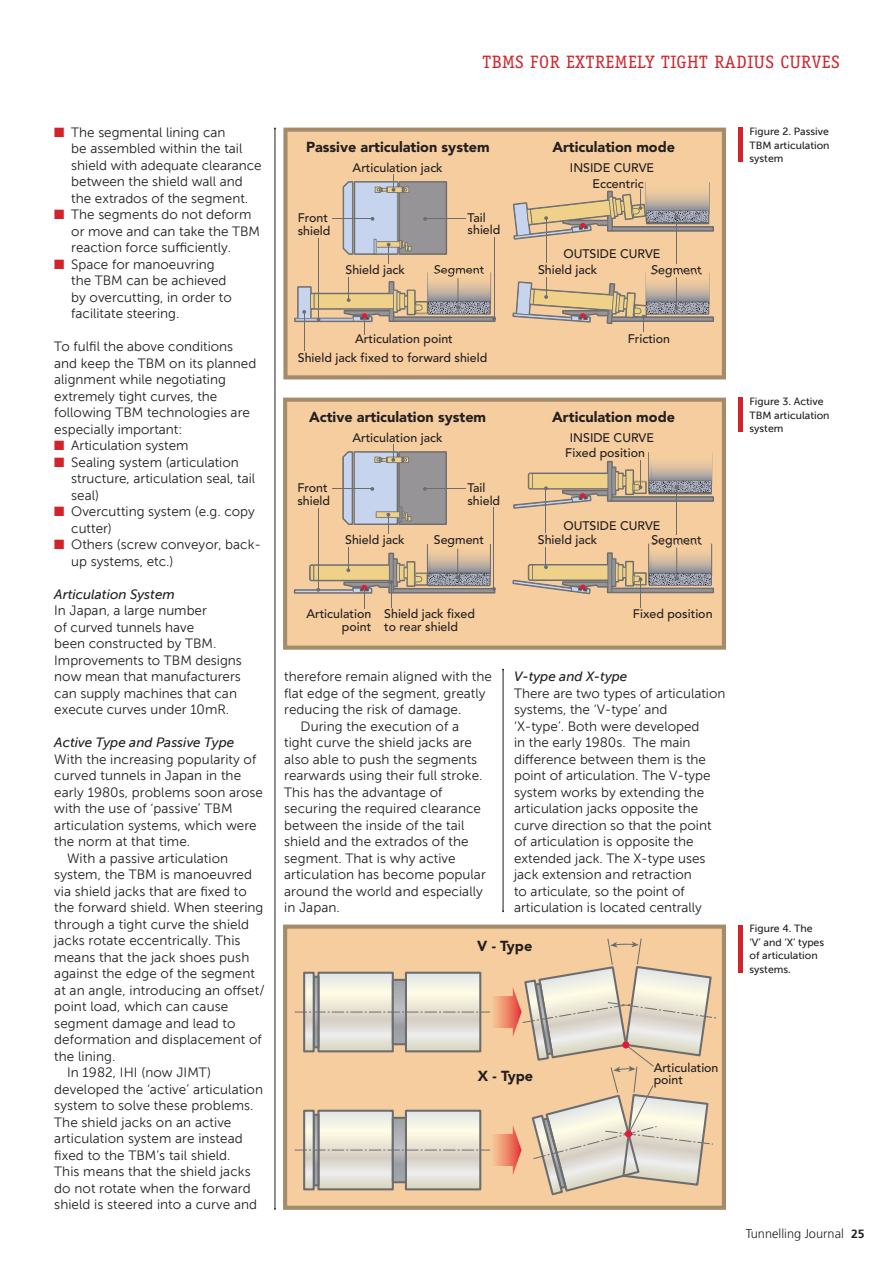
<style>
.page{position:relative;width:893px;height:1263px;background:#fff}
.page>*{position:absolute;margin:0;border:0;box-sizing:border-box;transform-origin:0 0}
.t1{font:18px "Officina Serif";letter-spacing:.03em;color:#d1232a}
.t2{font:900 14.4px "Avenir";color:#231f20}
.t3{font:13.5px/16.5px "Museo Sans 300";color:#231f20}
.t4{font:italic 13.5px "Museo Sans 500";color:#231f20}
.t5{font:300 12.75px "Frutiger";color:#231f20}
.t6{font:500 12.45px/12.5px "Avenir";color:#231f20}
.t7{font:500 12.3px/12.3px "Avenir";color:#231f20}
.t8{font:10.5px/13.5px "Museo Sans 500";color:#231f20}
.s1{color:#d1232a}
.s2{font-weight:700;font-size:12px}
</style>
<div class="page">
<hr style="left:275px;top:128px;width:1px;height:1081px;background:#231f20">
<hr style="left:503px;top:670px;width:1px;height:241px;background:#231f20">
<svg style="left:283px;top:128px;width:443px;height:251px;background:#eec799"></svg>
<hr style="left:332px;top:219px;width:41px;height:1px;background:#6c6d70">
<hr style="left:425px;top:219px;width:41px;height:1px;background:#6c6d70">
<hr style="left:318px;top:238px;width:1px;height:82px;background:#6c6d70">
<svg style="left:343px;top:174px;width:104px;height:90px;background:#b5b1b1"></svg>
<svg style="left:512px;top:277px;width:202px;height:55px;background:#d7bb96"></svg>
<hr style="left:546px;top:218px;width:1px;height:45px;background:#6c6d70">
<svg style="left:513px;top:182px;width:201px;height:58px;background:#d7bc98"></svg>
<hr style="left:304px;top:312px;width:1px;height:39px;background:#6c6d70">
<hr style="left:494px;top:237px;width:1px;height:82px;background:#6c6d70">
<svg style="left:294px;top:277px;width:202px;height:58px;background:#d5ba95"></svg>
<img style="left:646px;top:211px;width:64px;height:104px">
<img style="left:427px;top:272px;width:64px;height:43px">
<svg style="left:283px;top:398px;width:443px;height:252px;background:#edc799"></svg>
<hr style="left:332px;top:489px;width:40px;height:1px;background:#6c6d70">
<hr style="left:425px;top:489px;width:40px;height:1px;background:#6c6d70">
<hr style="left:318px;top:508px;width:1px;height:82px;background:#6c6d70">
<svg style="left:512px;top:544px;width:202px;height:63px;background:#dabc94"></svg>
<svg style="left:342px;top:444px;width:105px;height:90px;background:#b5b1b0"></svg>
<hr style="left:546px;top:488px;width:1px;height:45px;background:#6c6d70">
<svg style="left:513px;top:452px;width:201px;height:57px;background:#d8bb95"></svg>
<hr style="left:494px;top:507px;width:1px;height:82px;background:#6c6d70">
<svg style="left:294px;top:544px;width:202px;height:64px;background:#dabc94"></svg>
<img style="left:649px;top:481px;width:62px;height:104px">
<img style="left:427px;top:544px;width:63px;height:42px">
<div style="left:738px;top:128px;width:5px;height:34px;background:#d1232a"></div>
<div style="left:738px;top:398px;width:5px;height:34px;background:#d1232a"></div>
<div style="left:738px;top:924px;width:5px;height:48px;background:#d1232a"></div>
<div style="left:285px;top:927px;width:439px;height:281px;background:#f5cd9e"></div>
<div style="left:283px;top:924px;width:443px;height:286px;border:4px solid #a48b6c"></div>
<svg style="left:295px;top:938px;width:422px;height:258px"></svg>
<p class="t1" style="left:482px;top:51px;width:359px">TBMS FOR EXTREMELY TIGHT RADIUS CURVES</p>
<p class="t3" style="left:71px;top:124px;width:192px;text-indent:-17px"><span class="s1">■</span> The segmental lining can<br>be assembled within the tail shield with adequate clearance between the shield wall and the extrados of the segment.</p>
<p class="t3" style="left:71px;top:206px;width:190px;text-indent:-17px"><span class="s1">■</span> The segments do not deform or move and can take the TBM reaction force sufficiently.</p>
<p class="t3" style="left:71px;top:256px;width:162px;text-indent:-17px"><span class="s1">■</span> Space for manoeuvring the TBM can be achieved by overcutting, in order to facilitate steering.</p>
<p class="t3" style="left:54px;top:338px;width:204px">To fulfil the above conditions and keep the TBM on its planned alignment while negotiating extremely tight curves, the following TBM technologies are especially important:</p>
<p class="t3" style="left:54px;top:437px;width:136px"><span class="s1">■</span> Articulation system</p>
<p class="t3" style="left:71px;top:454px;width:185px;text-indent:-17px"><span class="s1">■</span> Sealing system (articulation structure, articulation seal, tail seal)</p>
<p class="t3" style="left:71px;top:503px;width:185px;text-indent:-17px"><span class="s1">■</span> Overcutting system (e.g. copy cutter)</p>
<p class="t3" style="left:71px;top:536px;width:191px;text-indent:-17px"><span class="s1">■</span> Others (screw conveyor, back&shy;up systems, etc.)</p>
<p class="t4" style="left:54px;top:586px;width:122px">Articulation System</p>
<p class="t3" style="left:54px;top:602px;width:189px">In Japan, a large number<br>of curved tunnels have<br>been constructed by TBM.<br>Improvements to TBM designs now mean that manufacturers can supply machines that can execute curves under 10mR.</p>
<p class="t4" style="left:54px;top:735px;width:181px">Active Type and Passive Type</p>
<p class="t3" style="left:54px;top:751px;width:210px">With the increasing popularity of curved tunnels in Japan in the early 1980s, problems soon arose with the use of ‘passive’ TBM articulation systems, which were the norm at that time.</p>
<p class="t3" style="left:54px;top:850px;width:212px;text-indent:13px">With a passive articulation system, the TBM is manoeuvred via shield jacks that are fixed to the forward shield. When steering through a tight curve the shield jacks rotate eccentrically. This means that the jack shoes push against the edge of the segment at an angle, introducing an offset/ point load, which can cause segment damage and lead to deformation and displacement of the lining.</p>
<p class="t3" style="left:54px;top:1064px;width:210px;text-indent:13px">In 1982, IHI (now JIMT) developed the ‘active’ articulation system to solve these problems.<br>The shield jacks on an active articulation system are instead fixed to the TBM’s tail shield.<br>This means that the shield jacks do not rotate when the forward shield is steered into a curve and</p>
<p class="t2" style="left:306px;top:134px;width:185px">Passive articulation system</p>
<p class="t2" style="left:552px;top:134px;width:124px">Articulation mode</p>
<p class="t7" style="left:298px;top:211px;width:34px">Front shield</p>
<p class="t7" style="left:353px;top:161px;width:92px">Articulation jack</p>
<p class="t7" style="left:468px;top:211px;width:34px">Tail shield</p>
<p class="t7" style="left:570px;top:161px;width:86px">INSIDE CURVE</p>
<p class="t7" style="left:592px;top:176px;width:53px">Eccentric</p>
<p class="t7" style="left:563px;top:247px;width:98px">OUTSIDE CURVE</p>
<p class="t7" style="left:345px;top:263px;width:61px">Shield jack</p>
<p class="t7" style="left:434px;top:263px;width:52px">Segment</p>
<p class="t7" style="left:538px;top:263px;width:61px">Shield jack</p>
<p class="t7" style="left:651px;top:263px;width:52px">Segment</p>
<p class="t7" style="left:355px;top:332px;width:99px">Articulation point</p>
<p class="t7" style="left:628px;top:332px;width:44px">Friction</p>
<p class="t7" style="left:298px;top:351px;width:191px">Shield jack fixed to forward shield</p>
<p class="t2" style="left:309px;top:404px;width:179px">Active articulation system</p>
<p class="t2" style="left:552px;top:404px;width:124px">Articulation mode</p>
<p class="t6" style="left:297px;top:481px;width:34px">Front shield</p>
<p class="t6" style="left:352px;top:431px;width:92px">Articulation jack</p>
<p class="t6" style="left:467px;top:481px;width:34px">Tail shield</p>
<p class="t6" style="left:570px;top:431px;width:86px">INSIDE CURVE</p>
<p class="t6" style="left:565px;top:446px;width:81px">Fixed position</p>
<p class="t6" style="left:563px;top:518px;width:99px">OUTSIDE CURVE</p>
<p class="t6" style="left:345px;top:533px;width:61px">Shield jack</p>
<p class="t6" style="left:434px;top:533px;width:52px">Segment</p>
<p class="t6" style="left:538px;top:533px;width:61px">Shield jack</p>
<p class="t6" style="left:651px;top:533px;width:52px">Segment</p>
<p class="t6" style="left:306px;top:607px;width:66px;text-align:right">Articulation point</p>
<p class="t6" style="left:384px;top:607px;width:92px">Shield jack fixed to rear shield</p>
<p class="t6" style="left:633px;top:607px;width:81px">Fixed position</p>
<p class="t3" style="left:284px;top:668px;width:209px">therefore remain aligned with the flat edge of the segment, greatly reducing the risk of damage.</p>
<p class="t3" style="left:284px;top:718px;width:203px;text-indent:16px">During the execution of a tight curve the shield jacks are also able to push the segments rearwards using their full stroke.<br>This has the advantage of securing the required clearance between the inside of the tail shield and the extrados of the segment. That is why active articulation has become popular around the world and especially in Japan.</p>
<p class="t4" style="left:514px;top:669px;width:115px">V-type and X-type</p>
<p class="t3" style="left:514px;top:685px;width:213px">There are two types of articulation systems, the ‘V-type’ and<br>‘X-type’. Both were developed<br>in the early 1980s. The main difference between them is the point of articulation. The V-type system works by extending the articulation jacks opposite the curve direction so that the point of articulation is opposite the extended jack. The X-type uses jack extension and retraction<br>to articulate, so the point of articulation is located centrally</p>
<p class="t2" style="left:477px;top:934px;width:57px">V - Type</p>
<p class="t6" style="left:654px;top:1060px;width:66px">Articulation</p>
<p class="t2" style="left:478px;top:1063px;width:57px">X - Type</p>
<p class="t6" style="left:654px;top:1073px;width:31px">point</p>
<p class="t8" style="left:749px;top:125px;width:82px;text-align:justify">Figure 2. Passive TBM articulation system</p>
<p class="t8" style="left:749px;top:395px;width:82px">Figure 3. Active<br>TBM articulation system</p>
<p class="t8" style="left:749px;top:922px;width:76px">Figure 4. The ‘V’ and ‘X’ types of articulation systems.</p>
<p class="t5" style="left:746px;top:1226px;width:120px">Tunnelling Journal <span class="s2">25</span></p>
</div>
